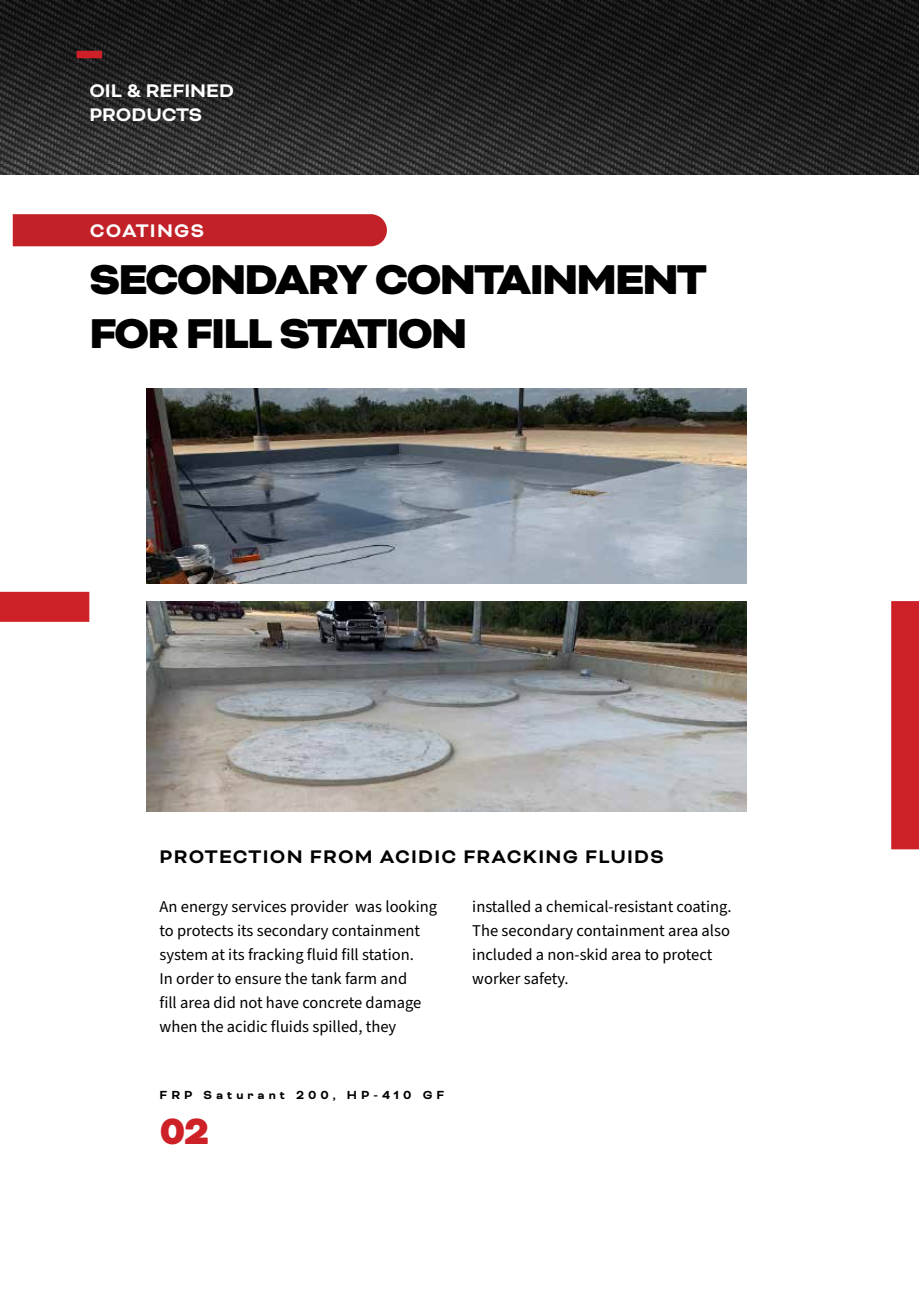
<style>
.page{position:relative;width:919px;height:1289px;background:#fff}
.page>*{position:absolute;margin:0;border:0;box-sizing:border-box;transform-origin:0 0}
.t1{font:900 48px/54px "Bicyclette";letter-spacing:-.04em;color:#000}
.t2{font:900 42px "Bicyclette";color:#ce2027}
.t3{font:700 21px "Bicyclette";letter-spacing:.06em;color:#000}
.t4{font:700 21px/24px "Bicyclette";color:#fff}
.t5{font:700 21px "Bicyclette";letter-spacing:.06em;color:#fff}
.t6{font:16.5px/24px "Source Sans Pro";color:#000}
.t7{font:700 13.5px "Bicyclette";letter-spacing:.3em;color:#000}
</style>
<div class="page">
<img style="left:0;top:0;width:918px;height:174px">
<img style="left:147px;top:388px;width:599px;height:195px">
<img style="left:147px;top:601px;width:599px;height:210px">
<div style="left:77px;top:51px;width:25px;height:7px;background:#ce2027"></div>
<div style="left:891px;top:601px;width:27px;height:248px;background:#ce2027"></div>
<div style="left:0;top:592px;width:89px;height:30px;background:#ce2027"></div>
<div style="left:13px;top:214px;width:374px;height:32px;background:#c12127"></div>
<p class="t4" style="left:89px;top:79px;width:146px">OIL &amp; REFINED<br>PRODUCTS</p>
<p class="t5" style="left:90px;top:218px;width:116px">COATINGS</p>
<h1 class="t1" style="left:89px;top:253px;width:619px">SECONDARY CONTAINMENT<br>FOR FILL STATION</h1>
<p class="t3" style="left:159px;top:844px;width:505px">PROTECTION FROM ACIDIC FRACKING FLUIDS</p>
<p class="t6" style="left:159px;top:895px;width:279px">An energy services provider was looking to protects its secondary containment system at its fracking fluid fill station.<br>In order to ensure the tank farm and<br>fill area did not have concrete damage when the acidic fluids spilled, they</p>
<p class="t7" style="left:159px;top:1087px;width:286px">FRP Saturant 200, HP-410 GF</p>
<h2 class="t2" style="left:159px;top:1106px;width:51px">02</h2>
<p class="t6" style="left:472px;top:895px;width:261px">installed a chemical-resistant coating.<br>The secondary containment area also included a non-skid area to protect worker safety.</p>
</div>
